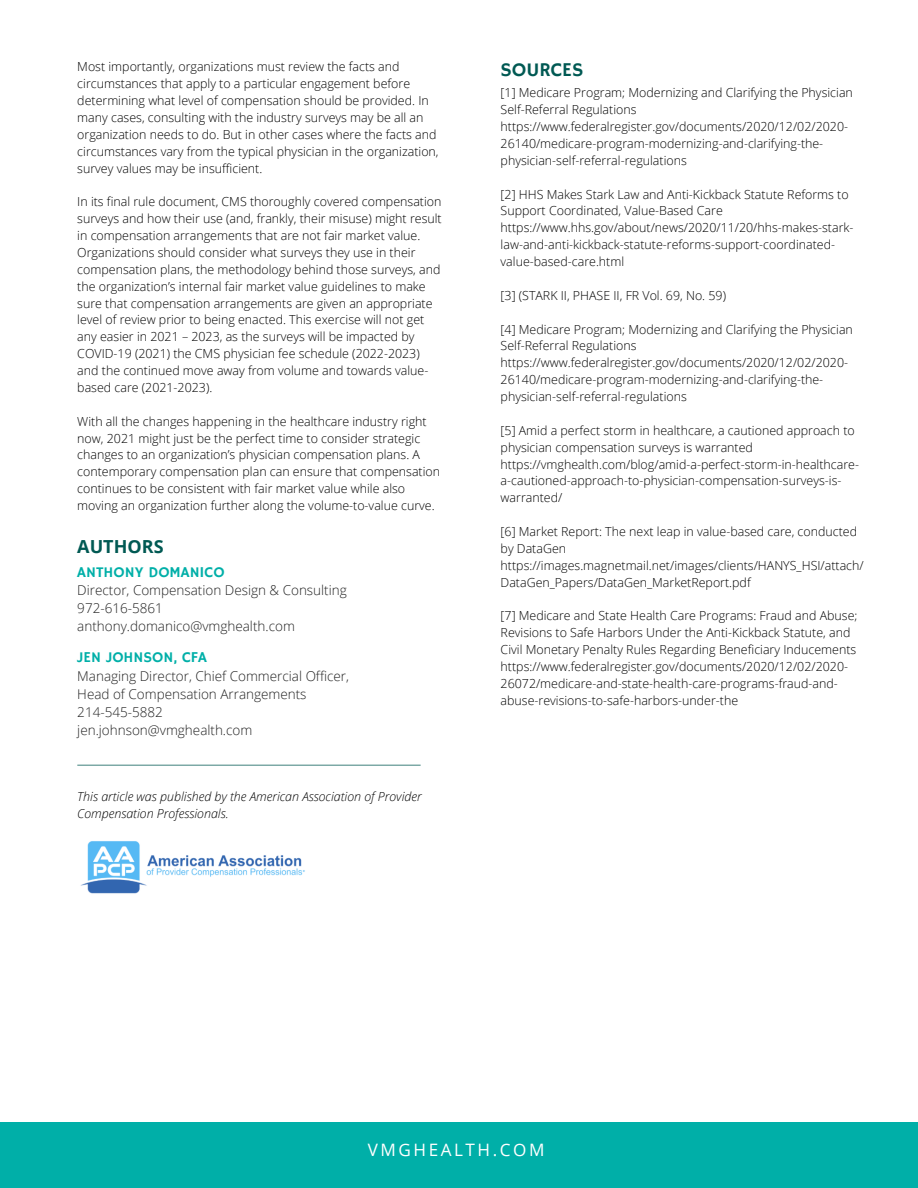
<style>
.page{position:relative;width:918px;height:1188px;background:#fff}
.page>*{position:absolute;margin:0;border:0;box-sizing:border-box;transform-origin:0 0}
.t1{font:19.5px "Hammersmith One";color:#005953}
.t2{font:700 18px "Open Sans";color:#005953}
.t3{font:17.1px "Open Sans";letter-spacing:.15em;color:#fff}
.t4{font:15px "Hammersmith One";color:#00afa8}
.t5{font:300 13.5px "Open Sans";color:#222}
.t6{font:300 12.45px/16.8px "Open Sans";color:#000}
.t7{font:italic 300 12.45px/16.8px "Open Sans";color:#000}
</style>
<div class="page">
<div style="left:0;top:1122px;width:918px;height:66px;background:#00afa8"></div>
<img style="left:80px;top:841px;width:225px;height:53px">
<svg style="left:77px;top:765px;width:344px;height:1px"></svg>
<p class="t6" style="left:77px;top:58px;width:363px">Most importantly, organizations must review the facts and circumstances that apply to a particular engagement before determining what level of compensation should be provided. In many cases, consulting with the industry surveys may be all an organization needs to do. But in other cases where the facts and circumstances vary from the typical physician in the organization, survey values may be insufficient.</p>
<p class="t6" style="left:77px;top:193px;width:366px">In its final rule document, CMS thoroughly covered compensation surveys and how their use (and, frankly, their misuse) might result in compensation arrangements that are not fair market value.<br>Organizations should consider what surveys they use in their compensation plans, the methodology behind those surveys, and the organization’s internal fair market value guidelines to make sure that compensation arrangements are given an appropriate level of review prior to being enacted. This exercise will not get any easier in 2021 – 2023, as the surveys will be impacted by COVID-19 (2021) the CMS physician fee schedule (2022-2023) and the continued move away from volume and towards value&shy;based care (2021-2023).</p>
<p class="t6" style="left:77px;top:412px;width:364px">With all the changes happening in the healthcare industry right now, 2021 might just be the perfect time to consider strategic changes to an organization’s physician compensation plans. A contemporary compensation plan can ensure that compensation continues to be consistent with fair market value while also moving an organization further along the volume-to-value curve.</p>
<p class="t2" style="left:77px;top:533px;width:88px">AUTHORS</p>
<p class="t4" style="left:77px;top:563px;width:149px">ANTHONY DOMANICO</p>
<p class="t5" style="left:77px;top:581px;width:271px">Director, Compensation Design &amp; Consulting</p>
<p class="t5" style="left:77px;top:599px;width:87px">972-616-5861</p>
<p class="t5" style="left:77px;top:617px;width:219px">anthony.domanico@vmghealth.com</p>
<p class="t4" style="left:77px;top:649px;width:131px">JEN JOHNSON, CFA</p>
<p class="t5" style="left:77px;top:667px;width:273px">Managing Director, Chief Commercial Officer,</p>
<p class="t5" style="left:77px;top:685px;width:231px">Head of Compensation Arrangements</p>
<p class="t5" style="left:77px;top:703px;width:87px">214-545-5882</p>
<p class="t5" style="left:77px;top:721px;width:177px">jen.johnson@vmghealth.com</p>
<p class="t7" style="left:77px;top:788px;width:346px">This article was published by the American Association of Provider<br>Compensation Professionals.</p>
<p class="t1" style="left:501px;top:58px;width:84px">SOURCES</p>
<p class="t6" style="left:501px;top:84px;width:354px">[1] Medicare Program; Modernizing and Clarifying the Physician Self-Referral Regulations https://www.federalregister.gov/documents/2020/12/02/2020- 26140/medicare-program-modernizing-and-clarifying-the&shy;physician-self-referral-regulations</p>
<p class="t6" style="left:501px;top:185px;width:354px">[2] HHS Makes Stark Law and Anti-Kickback Statute Reforms to Support Coordinated, Value-Based Care https://www.hhs.gov/about/news/2020/11/20/hhs-makes-stark&shy;law-and-anti-kickback-statute-reforms-support-coordinated&shy;value-based-care.html</p>
<p class="t6" style="left:501px;top:287px;width:227px">[3] (STARK II, PHASE II, FR Vol. 69, No. 59)</p>
<p class="t6" style="left:501px;top:320px;width:354px">[4] Medicare Program; Modernizing and Clarifying the Physician Self-Referral Regulations https://www.federalregister.gov/documents/2020/12/02/2020- 26140/medicare-program-modernizing-and-clarifying-the&shy;physician-self-referral-regulations</p>
<p class="t6" style="left:501px;top:422px;width:360px">[5] Amid a perfect storm in healthcare, a cautioned approach to physician compensation surveys is warranted https://vmghealth.com/blog/amid-a-perfect-storm-in-healthcare&shy;a-cautioned-approach-to-physician-compensation-surveys-is&shy;warranted/</p>
<p class="t6" style="left:501px;top:523px;width:365px">[6] Market Report: The next leap in value-based care, conducted by DataGen https://images.magnetmail.net/images/clients/HANYS_HSI/attach/ DataGen_Papers/DataGen_MarketReport.pdf</p>
<p class="t6" style="left:501px;top:607px;width:358px">[7] Medicare and State Health Care Programs: Fraud and Abuse; Revisions to Safe Harbors Under the Anti-Kickback Statute, and Civil Monetary Penalty Rules Regarding Beneficiary Inducements https://www.federalregister.gov/documents/2020/12/02/2020- 26072/medicare-and-state-health-care-programs-fraud-and&shy;abuse-revisions-to-safe-harbors-under-the</p>
<p class="t3" style="left:368px;top:1138px;width:178px">VMGHEALTH.COM</p>
</div>
